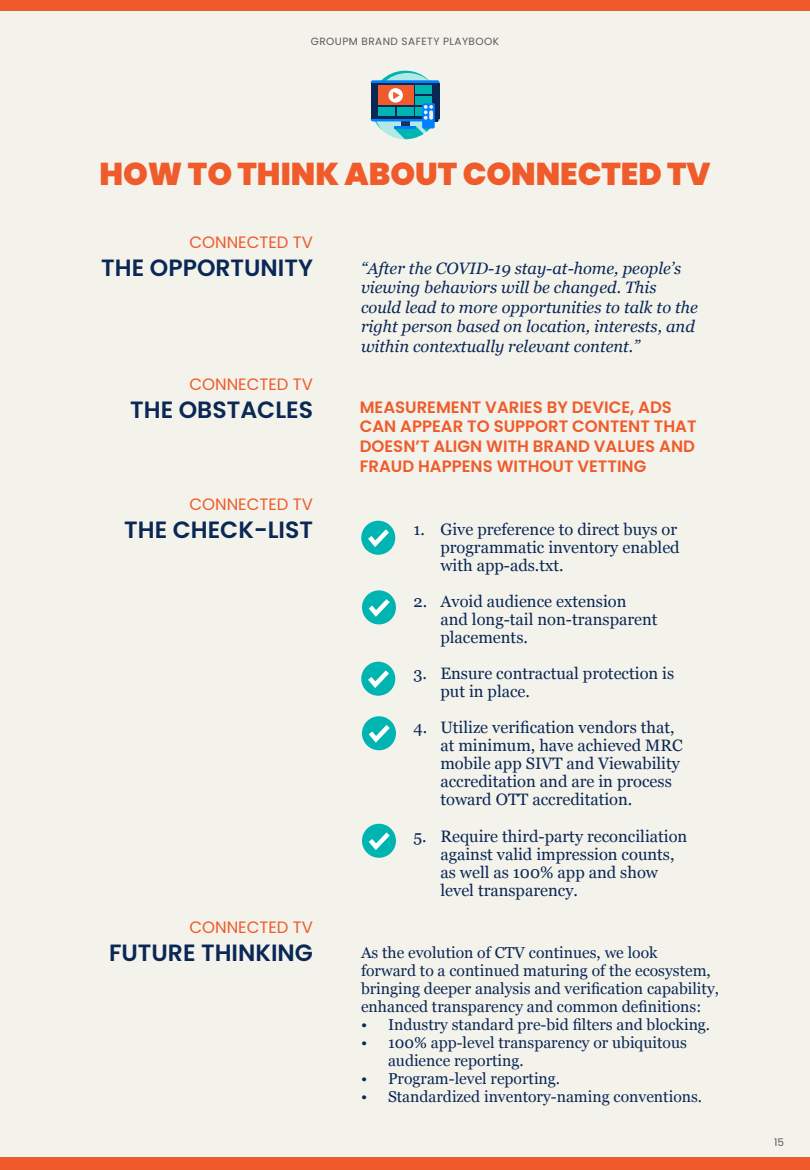
<style>
.page{position:relative;width:810px;height:1170px;background:#f4f3eb}
.page>*{position:absolute;margin:0;border:0;box-sizing:border-box;transform-origin:0 0}
.t1{font:900 31.5px "Poppins";color:#ef5b2b}
.t2{font:600 23.55px "Poppins";color:#0a2756}
.t3{font:16.5px/18px "Georgia";color:#0a2756}
.t4{font:italic 16.5px/19.5px "Georgia";color:#0a2756}
.t5{font:600 16.5px/19.8px "Poppins";color:#ef5b2b}
.t6{font:16.5px "Poppins";color:#ef5b2b}
.t7{font:15.75px/18px "Georgia";color:#0a2756}
.t8{font:10.5px "Poppins";letter-spacing:.04em;color:#595959}
</style>
<div class="page">
<div style="left:0;top:0;width:810px;height:10px;background:#ef5b2b"></div>
<div style="left:0;top:1157px;width:810px;height:13px;background:#ef5b2b"></div>
<svg style="left:370px;top:70px;width:69px;height:69px"></svg>
<svg style="left:429px;top:110px;width:4px;height:10px"></svg>
<div style="left:361px;top:521px;width:34px;height:34px;background:#00b5b1;border-radius:50%"></div>
<svg style="left:363px;top:524px;width:31px;height:26px"></svg>
<div style="left:362px;top:590px;width:34px;height:34px;background:#00b5b1;border-radius:50%"></div>
<svg style="left:364px;top:594px;width:31px;height:26px"></svg>
<svg style="left:361px;top:661px;width:34px;height:35px"></svg>
<svg style="left:363px;top:665px;width:31px;height:26px"></svg>
<div style="left:362px;top:716px;width:34px;height:34px;background:#00b5b1;border-radius:50%"></div>
<svg style="left:364px;top:720px;width:31px;height:26px"></svg>
<svg style="left:362px;top:823px;width:34px;height:35px"></svg>
<svg style="left:364px;top:827px;width:31px;height:26px"></svg>
<p class="t8" style="left:311px;top:35px;width:190px">GROUPM BRAND SAFETY PLAYBOOK</p>
<h1 class="t1" style="left:99px;top:155px;width:613px">HOW TO THINK ABOUT CONNECTED TV</h1>
<p class="t6" style="left:189px;top:232px;width:125px">CONNECTED TV</p>
<h2 class="t2" style="left:101px;top:254px;width:213px">THE OPPORTUNITY</h2>
<p class="t6" style="left:189px;top:374px;width:125px">CONNECTED TV</p>
<h2 class="t2" style="left:130px;top:395px;width:184px">THE OBSTACLES</h2>
<p class="t6" style="left:189px;top:494px;width:125px">CONNECTED TV</p>
<h2 class="t2" style="left:124px;top:516px;width:190px">THE CHECK-LIST</h2>
<p class="t6" style="left:189px;top:917px;width:125px">CONNECTED TV</p>
<h2 class="t2" style="left:109px;top:939px;width:205px">FUTURE THINKING</h2>
<p class="t4" style="left:361px;top:258px;width:338px">“After the COVID-19 stay-at-home, people’s viewing behaviors will be changed. This could lead to more opportunities to talk to the right person based on location, interests, and within contextually relevant content.”</p>
<p class="t5" style="left:360px;top:397px;width:338px">MEASUREMENT VARIES BY DEVICE, ADS CAN APPEAR TO SUPPORT CONTENT THAT DOESN’T ALIGN WITH BRAND VALUES AND FRAUD HAPPENS WITHOUT VETTING</p>
<p class="t3" style="left:440px;top:520px;width:241px;text-indent:-27px">1. Give preference to direct buys or programmatic inventory enabled with app-ads.txt.</p>
<p class="t3" style="left:440px;top:592px;width:219px;text-indent:-27px">2. Avoid audience extension and long-tail non-transparent placements.</p>
<p class="t3" style="left:440px;top:664px;width:235px;text-indent:-27px">3. Ensure contractual protection is put in place.</p>
<p class="t3" style="left:440px;top:718px;width:244px;text-indent:-27px">4. Utilize verification vendors that, at minimum, have achieved MRC mobile app SIVT and Viewability accreditation and are in process toward OTT accreditation.</p>
<p class="t3" style="left:440px;top:826px;width:248px;text-indent:-27px">5. Require third-party reconciliation against valid impression counts, as well as 100% app and show level transparency.</p>
<p class="t7" style="left:361px;top:942px;width:360px">As the evolution of CTV continues, we look<br>forward to a continued maturing of the ecosystem, bringing deeper analysis and verification capability, enhanced transparency and common definitions:</p>
<p class="t7" style="left:361px;top:1015px;width:351px">• Industry standard pre-bid filters and blocking.</p>
<p class="t7" style="left:388px;top:1033px;width:300px;text-indent:-27px">• 100% app-level transparency or ubiquitous audience reporting.</p>
<p class="t7" style="left:361px;top:1069px;width:201px">• Program-level reporting.</p>
<p class="t7" style="left:361px;top:1087px;width:343px">• Standardized inventory-naming conventions.</p>
<p class="t8" style="left:774px;top:1136px;width:11px">15</p>
</div>
